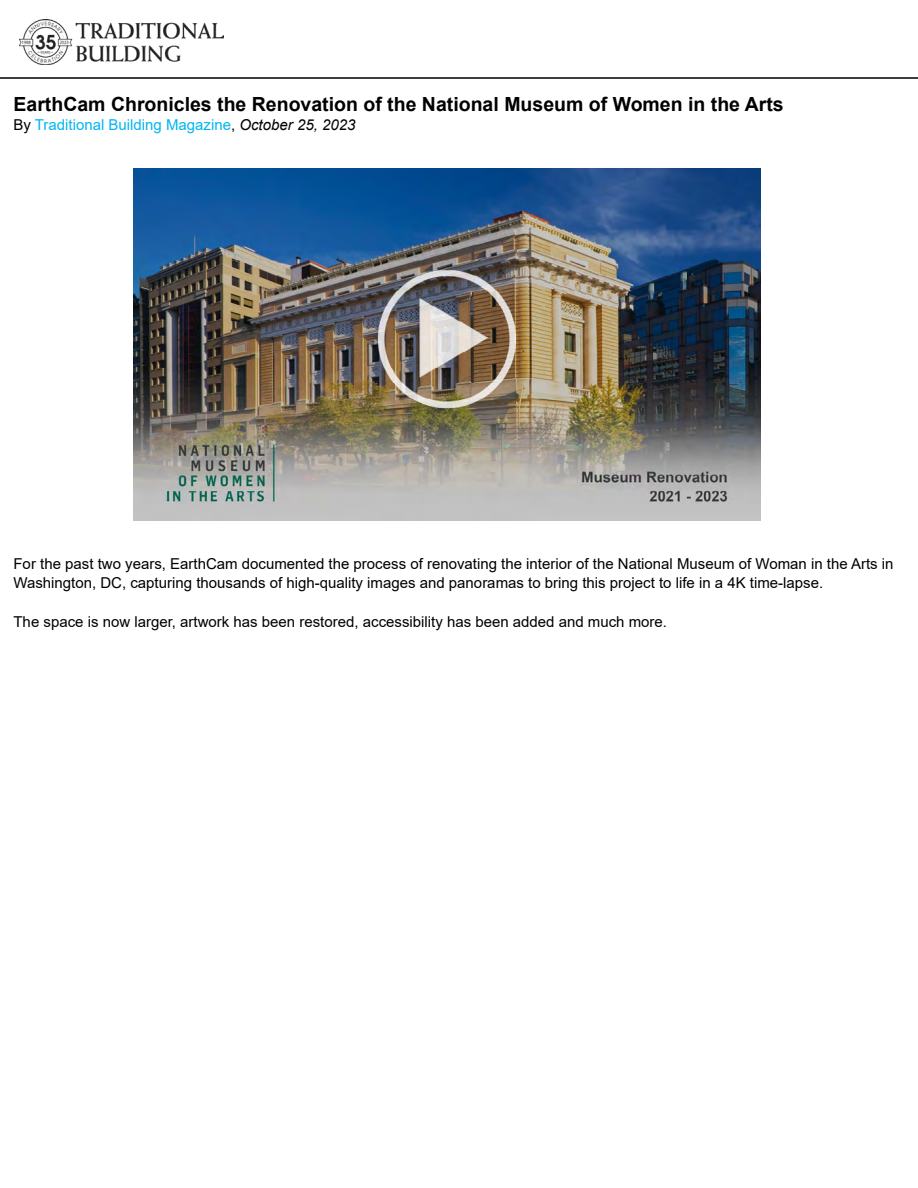
<style>
.page{position:relative;width:918px;height:1188px;background:#fff}
.page>*{position:absolute;margin:0;border:0;box-sizing:border-box;transform-origin:0 0}
.t1{font:700 19.5px "Arial";color:#000}
.t2{font:15px/19.5px "Arial";color:#000}
.t3{font:15px "Arial";color:#00b6f1}
.s1{color:#000}
.s2{color:#000101}
.s3{font-style:italic;color:#000101}
</style>
<div class="page">
<img style="left:133px;top:169px;width:627px;height:351px">
<svg style="left:0;top:64px;width:918px;height:15px"></svg>
<img style="left:19px;top:19px;width:205px;height:45px">
<h1 class="t1" style="left:14px;top:91px;width:772px">EarthCam Chronicles the Renovation of the National Museum of Women in the Arts</h1>
<p class="t3" style="left:14px;top:114px;width:343px"><span class="s1">By</span> Traditional Building Magazine<span class="s2">,</span> <span class="s3">October 25, 2023</span></p>
<p class="t2" style="left:14px;top:554px;width:882px">For the past two years, EarthCam documented the process of renovating the interior of the National Museum of Woman in the Arts in<br>Washington, DC, capturing thousands of high-quality images and panoramas to bring this project to life in a 4K time-lapse.</p>
<p class="t2" style="left:14px;top:612px;width:655px">The space is now larger, artwork has been restored, accessibility has been added and much more.</p>
</div>
